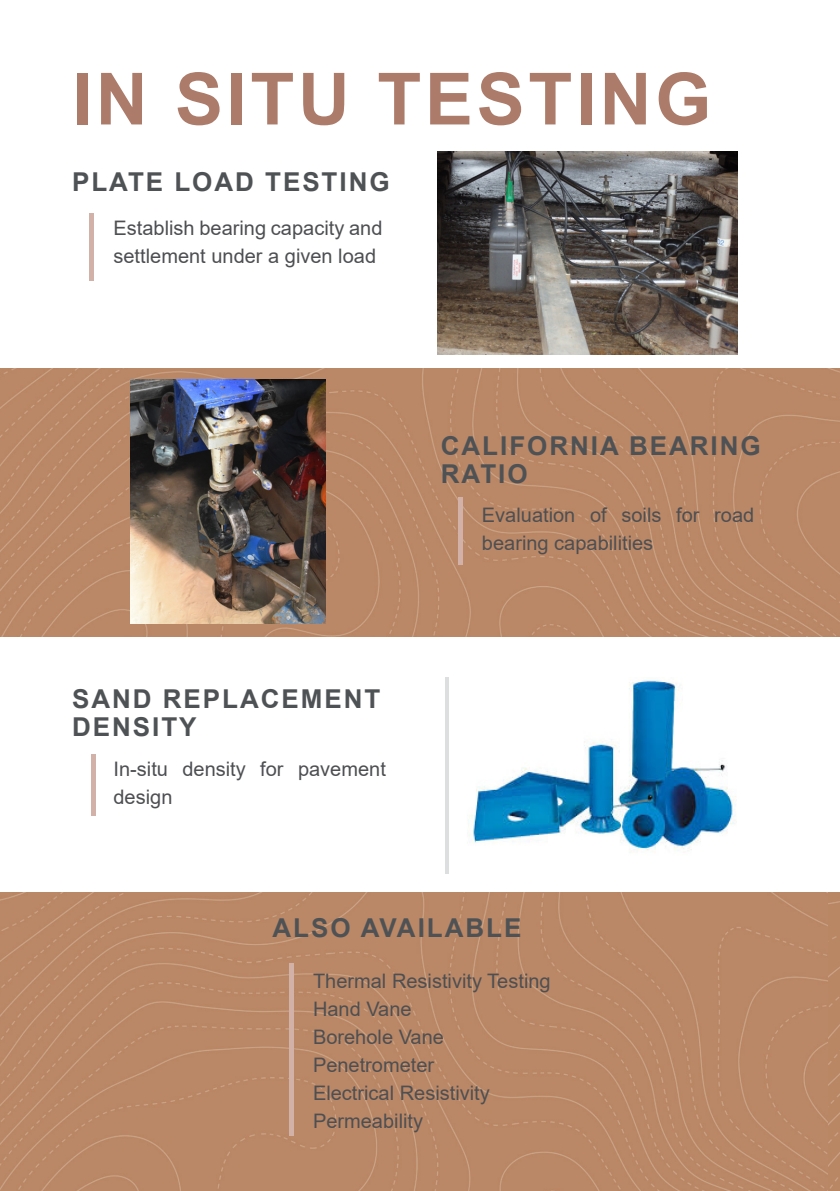
<style>
.page{position:relative;width:840px;height:1191px;background:#fff}
.page>*{position:absolute;margin:0;border:0;box-sizing:border-box;transform-origin:0 0}
.map_SOFT_text{font:700 72px "Arial";letter-spacing:.05em;color:#ac7b6a}
.TITLE_MEDIUM{font:700 26px/28px "Arial";letter-spacing:.075em;color:#4f5255}
.FULL_TEXT_small{font:20px/28px "Arial";color:#4e4f52}
</style>
<div class="page">
<img style="left:437px;top:152px;width:300px;height:202px">
<img style="left:467px;top:680px;width:269px;height:173px">
<div style="left:0;top:369px;width:839px;height:267px;background:#ba8867"></div>
<div style="left:0;top:892px;width:828px;height:299px;background:#ba8867"></div>
<div style="left:828px;top:892px;width:11px;height:299px;background:#ba8765"></div>
<img style="left:130px;top:380px;width:195px;height:243px">
<hr style="left:91px;top:754px;width:4px;height:62px;background:#d2b1a8">
<div style="left:457px;top:497px;width:5px;height:67px;background:#d2b1a8"></div>
<hr style="left:289px;top:963px;width:4px;height:173px;background:#d2b1a8">
<hr style="left:90px;top:213px;width:4px;height:68px;background:#d2b1a8">
<p class="map_SOFT_text" style="left:72px;top:48px;width:640px">IN SITU TESTING</p>
<p class="TITLE_MEDIUM" style="left:72px;top:168px;width:319px">PLATE LOAD TESTING</p>
<p class="FULL_TEXT_small" style="left:113px;top:213px;width:270px">Establish bearing capacity and settlement under a given load</p>
<p class="TITLE_MEDIUM" style="left:72px;top:685px;width:310px">SAND REPLACEMENT<br>DENSITY</p>
<p class="FULL_TEXT_small" style="left:113px;top:755px;width:274px">In-situ density for pavement design</p>
<p class="TITLE_MEDIUM" style="left:440px;top:432px;width:321px">CALIFORNIA BEARING<br>RATIO</p>
<p class="FULL_TEXT_small" style="left:481px;top:501px;width:274px">Evaluation of soils for road bearing capabilities</p>
<p class="TITLE_MEDIUM" style="left:272px;top:913px;width:250px">ALSO AVAILABLE</p>
<p class="FULL_TEXT_small" style="left:313px;top:967px;width:239px">Thermal Resistivity Testing</p>
<p class="FULL_TEXT_small" style="left:313px;top:995px;width:100px">Hand Vane</p>
<p class="FULL_TEXT_small" style="left:313px;top:1023px;width:132px">Borehole Vane</p>
<p class="FULL_TEXT_small" style="left:313px;top:1051px;width:123px">Penetrometer</p>
<p class="FULL_TEXT_small" style="left:313px;top:1079px;width:178px">Electrical Resistivity</p>
<p class="FULL_TEXT_small" style="left:313px;top:1107px;width:112px">Permeability</p>
</div>
